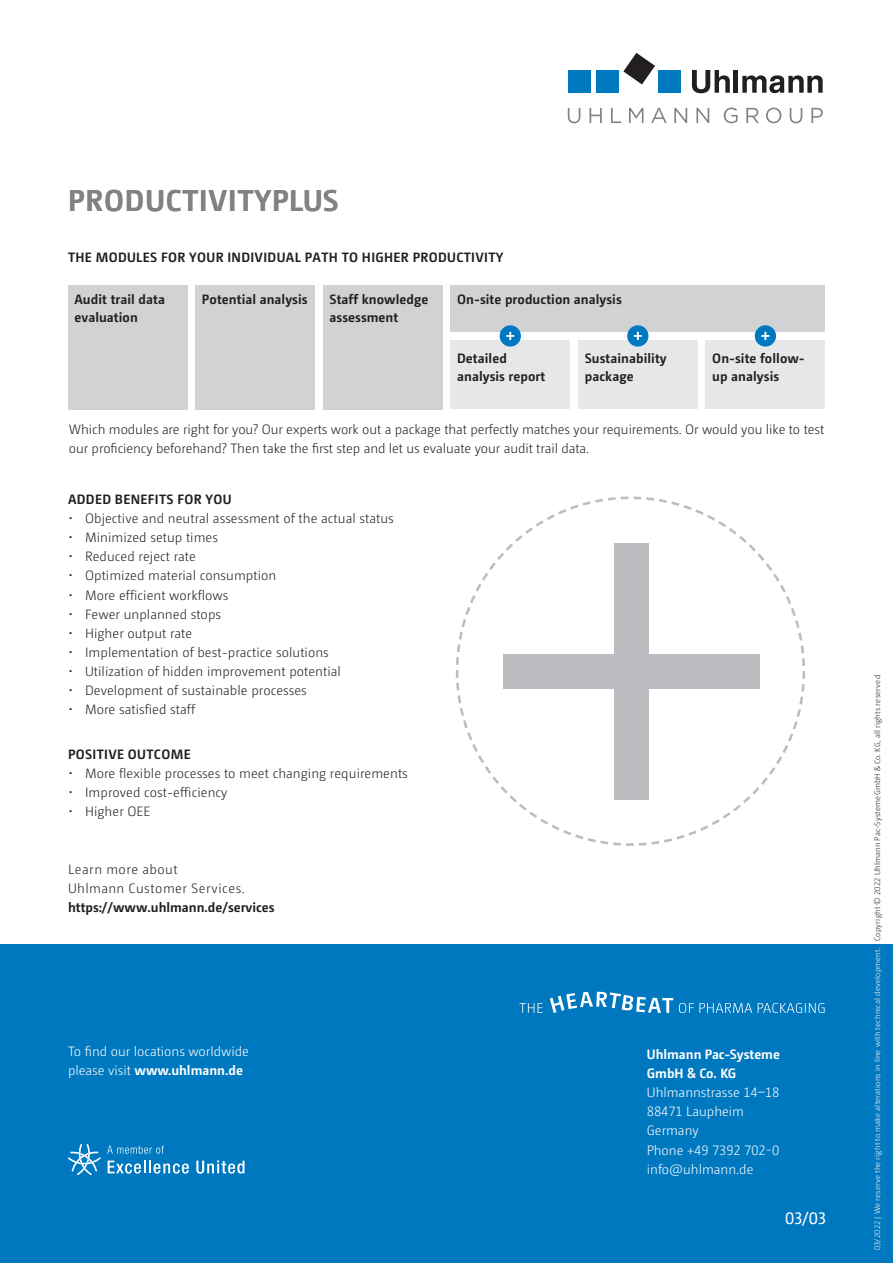
<style>
.page{position:relative;width:893px;height:1263px;background:#fff}
.page>*{position:absolute;margin:0;border:0;box-sizing:border-box;transform-origin:0 0}
.t1{font:700 30px "Camingo Dos Pro";letter-spacing:.03em;color:#808385}
.t2{font:16.5px "Camingo Dos Pro";color:#fff}
.t3{font:300 13.5px/19.2px "Camingo Dos Pro";letter-spacing:.005em;color:#231f20}
.t4{font:700 13.5px/18px "Camingo Dos Pro";letter-spacing:.005em;color:#231f20}
.t5{font:300 13.5px/19.2px "Camingo Dos Pro";color:#fff}
.t6{font:700 13.5px "Camingo Dos Pro";letter-spacing:.025em;color:#231f20}
.t7{font:300 13.5px/19.2px "Camingo Dos Pro";letter-spacing:.035em;color:#231f20}
.t8{font:700 13.5px/19.2px "Camingo Dos Pro";color:#fff}
.t9{font:300 7.95px "Camingo Dos Pro";letter-spacing:.025em;color:#fff}
.s1{font-weight:700}
.s2{color:#231f20}
</style>
<div class="page">
<div style="left:0;top:945px;width:893px;height:318px;background:#0078c0"></div>
<svg style="left:679px;top:1003px;width:146px;height:10px"></svg>
<svg style="left:519px;top:1003px;width:24px;height:10px"></svg>
<svg style="left:550px;top:992px;width:123px;height:21px"></svg>
<svg style="left:68px;top:1144px;width:33px;height:31px"></svg>
<svg style="left:108px;top:1160px;width:81px;height:13px"></svg>
<svg style="left:196px;top:1160px;width:48px;height:13px"></svg>
<svg style="left:107px;top:1145px;width:57px;height:9px"></svg>
<svg style="left:623px;top:53px;width:32px;height:31px"></svg>
<div style="left:568px;top:70px;width:22px;height:23px;background:#0078c0"></div>
<div style="left:596px;top:70px;width:23px;height:23px;background:#0078c0"></div>
<div style="left:658px;top:70px;width:23px;height:23px;background:#0078c0"></div>
<svg style="left:692px;top:70px;width:38px;height:23px"></svg>
<hr style="left:734px;top:70px;width:4px;height:23px;background:#231f20">
<svg style="left:742px;top:75px;width:81px;height:18px"></svg>
<svg style="left:568px;top:108px;width:255px;height:15px"></svg>
<div style="left:614px;top:543px;width:35px;height:256px;background:#bcbdc0"></div>
<div style="left:503px;top:654px;width:257px;height:34px;background:#bcbdc0"></div>
<div style="left:68px;top:285px;width:119px;height:124px;background:#d1d2d4"></div>
<div style="left:196px;top:285px;width:119px;height:124px;background:#d1d2d4"></div>
<div style="left:323px;top:285px;width:119px;height:124px;background:#d1d2d4"></div>
<div style="left:451px;top:285px;width:374px;height:47px;background:#d1d2d4"></div>
<div style="left:451px;top:340px;width:119px;height:69px;background:#e6e7e9"></div>
<div style="left:578px;top:340px;width:119px;height:69px;background:#e6e7e9"></div>
<div style="left:706px;top:340px;width:119px;height:69px;background:#e6e7e9"></div>
<div style="left:500px;top:325px;width:21px;height:22px;background:#0078c0;border-radius:50%"></div>
<div style="left:627px;top:325px;width:21px;height:22px;background:#0078c0;border-radius:50%"></div>
<div style="left:755px;top:325px;width:21px;height:22px;background:#0078c0;border-radius:50%"></div>
<svg style="left:506px;top:332px;width:8px;height:8px"></svg>
<svg style="left:634px;top:332px;width:8px;height:8px"></svg>
<svg style="left:761px;top:332px;width:8px;height:8px"></svg>
<h1 class="t1" style="left:68px;top:182px;width:272px">PRODUCTIVITYPLUS</h1>
<p class="t6" style="left:68px;top:249px;width:437px">THE MODULES FOR YOUR INDIVIDUAL PATH TO HIGHER PRODUCTIVITY</p>
<p class="t4" style="left:74px;top:290px;width:92px">Audit trail data evaluation</p>
<p class="t4" style="left:202px;top:290px;width:107px">Potential analysis</p>
<p class="t4" style="left:330px;top:290px;width:100px">Staff knowledge assessment</p>
<p class="t4" style="left:457px;top:290px;width:166px">On-site production analysis</p>
<p class="t4" style="left:457px;top:349px;width:90px">Detailed analysis report</p>
<p class="t4" style="left:585px;top:349px;width:84px">Sustainability package</p>
<p class="t4" style="left:712px;top:349px;width:94px">On-site follow&shy;up analysis</p>
<p class="t3" style="left:69px;top:419px;width:757px">Which modules are right for you? Our experts work out a package that perfectly matches your requirements. Or would you like to test our proficiency beforehand? Then take the first step and let us evaluate your audit trail data.</p>
<p class="t6" style="left:68px;top:491px;width:165px">ADDED BENEFITS FOR YOU</p>
<p class="t3" style="left:68px;top:509px;width:327px">• Objective and neutral assessment of the actual status</p>
<p class="t3" style="left:68px;top:528px;width:152px">• Minimized setup times</p>
<p class="t3" style="left:68px;top:547px;width:129px">• Reduced reject rate</p>
<p class="t3" style="left:68px;top:566px;width:210px">• Optimized material consumption</p>
<p class="t3" style="left:68px;top:585px;width:162px">• More efficient workflows</p>
<p class="t3" style="left:68px;top:604px;width:155px">• Fewer unplanned stops</p>
<p class="t3" style="left:68px;top:624px;width:126px">• Higher output rate</p>
<p class="t3" style="left:68px;top:643px;width:262px">• Implementation of best-practice solutions</p>
<p class="t3" style="left:68px;top:662px;width:274px">• Utilization of hidden improvement potential</p>
<p class="t3" style="left:68px;top:681px;width:240px">• Development of sustainable processes</p>
<p class="t3" style="left:68px;top:700px;width:129px">• More satisfied staff</p>
<p class="t6" style="left:68px;top:746px;width:124px">POSITIVE OUTCOME</p>
<p class="t3" style="left:68px;top:764px;width:341px">• More flexible processes to meet changing requirements</p>
<p class="t3" style="left:68px;top:783px;width:161px">• Improved cost-efficiency</p>
<p class="t3" style="left:68px;top:802px;width:84px">• Higher OEE</p>
<p class="t7" style="left:68px;top:860px;width:178px">Learn more about<br>Uhlmann Customer Services.</p>
<p class="t4" style="left:68px;top:898px;width:208px">https://www.uhlmann.de/services</p>
<p class="t5" style="left:68px;top:1042px;width:182px">To find our locations worldwide please visit <span class="s1">www.uhlmann.de</span></p>
<p class="t8" style="left:647px;top:1044px;width:135px">Uhlmann Pac-Systeme<br>GmbH &amp; Co. KG</p>
<p class="t5" style="left:647px;top:1083px;width:134px">Uhlmannstrasse 14–18<br>88471 Laupheim<br>Germany<br>Phone +49 7392 702-0 info@uhlmann.de</p>
<p class="t2" style="left:785px;top:1209px;width:42px">03/03</p>
<p class="t9" style="left:873px;top:1250px;width:577px;rotate:-90deg">03/2022 | We reserve the right to make alterations in line with technical development. <span class="s2">Copyright © 2022 Uhlmann Pac-SystemeGmbH &amp; Co. KG, all rights reserved</span></p>
</div>
